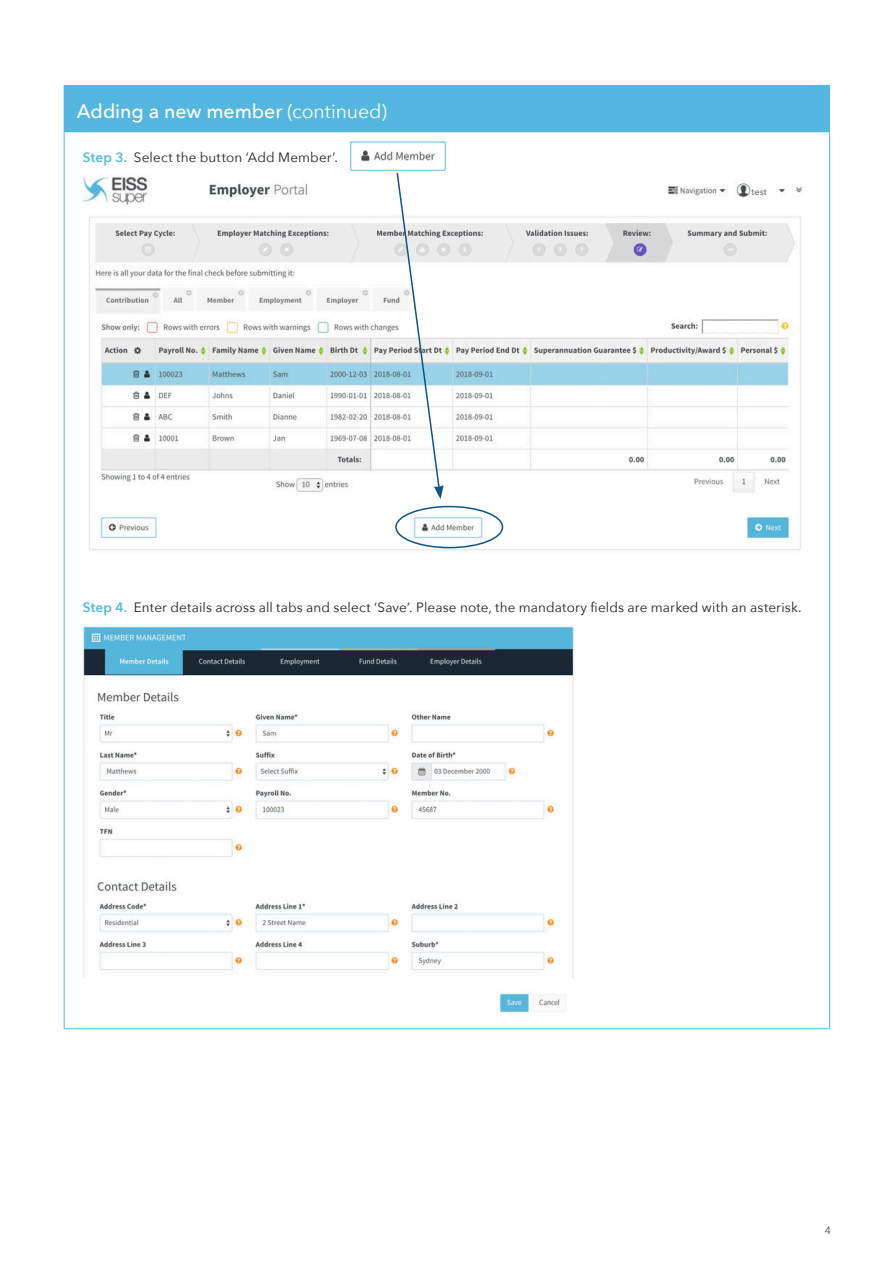
<style>
.page{position:relative;width:893px;height:1263px;background:#fff}
.page>*{position:absolute;margin:0;border:0;box-sizing:border-box;transform-origin:0 0}
.head_1{font:500 19.5px "Avenir Next";letter-spacing:-.005em;color:#fff}
.body{font:13.5px "Avenir Next";letter-spacing:.01em;color:#231f20}
.t1{font:10.5px "Avenir Next LT Pro";color:#464d4e}
.t2{font:9.3px "Avenir Next LT Pro";color:#494d4f}
.s1{font-weight:400}
.s2{font-weight:600;color:#54b7df}
</style>
<div class="page">
<div style="left:64px;top:85px;width:766px;height:47px;background:#54b7df"></div>
<hr style="left:64px;top:132px;width:1px;height:896px;background:#54b7df">
<hr style="left:829px;top:132px;width:1px;height:896px;background:#54b7df">
<hr style="left:64px;top:1028px;width:766px;height:1px;background:#54b7df">
<img style="left:83px;top:175px;width:720px;height:376px">
<img style="left:83px;top:624px;width:493px;height:353px">
<img style="left:497px;top:990px;width:69px;height:23px">
<div style="left:395px;top:506px;width:108px;height:42px;border:2px solid #0b5488;border-radius:50%"></div>
<svg style="left:395px;top:173px;width:49px;height:326px"></svg>
<img style="left:348px;top:140px;width:99px;height:32px">
<div style="left:752px;top:185px;width:25px;height:12px;background:#fff"></div>
<p class="head_1" style="left:77px;top:95px;width:312px">Adding a new member <span class="s1">(continued)</span></p>
<p class="body" style="left:83px;top:146px;width:257px"><span class="s2">Step 3.</span> Select the button ‘Add Member’.</p>
<p class="t2" style="left:752px;top:186px;width:17px">test</p>
<p class="body" style="left:83px;top:596px;width:720px"><span class="s2">Step 4.</span> Enter details across all tabs and select ‘Save’. Please note, the mandatory fields are marked with an asterisk.</p>
<p class="t1" style="left:825px;top:1224px;width:8px">4</p>
</div>
